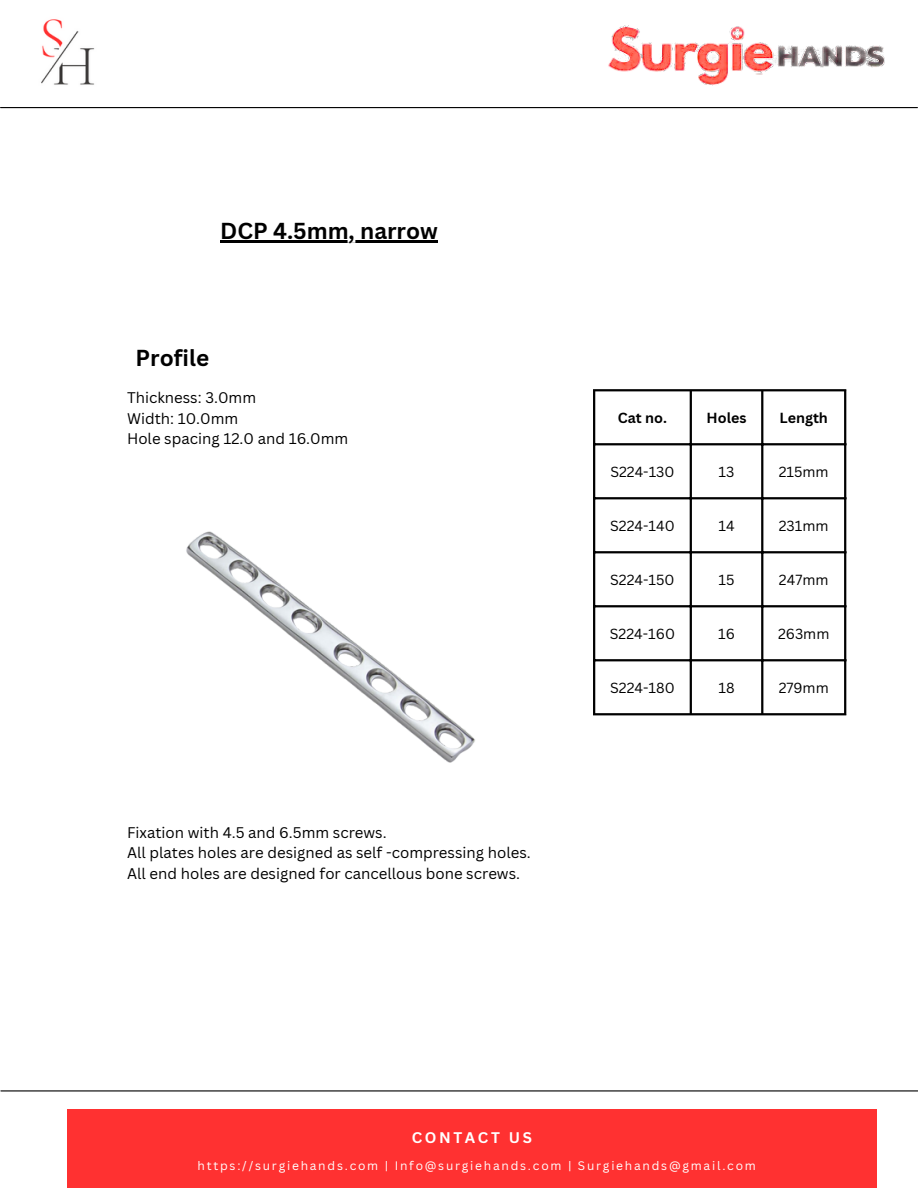
<style>
.page{position:relative;width:918px;height:1188px;background:#fff}
.page>*{position:absolute;margin:0;border:0;box-sizing:border-box;transform-origin:0 0}
.t1{font:700 22.5px "Canva Sans";color:#000}
.t2{font:15px "Canva Sans";color:#000}
.t3{font:700 15px "Canva Sans";letter-spacing:.175em;color:#fff}
.t4{font:14.25px "Canva Sans";color:#000}
.t5{font:700 14.25px "Canva Sans";color:#000}
.t6{font:12px "Canva Sans";letter-spacing:.145em;color:#fff}
</style>
<div class="page">
<hr style="left:593px;top:391px;width:2px;height:322px;background:#000">
<hr style="left:690px;top:391px;width:2px;height:322px;background:#000">
<hr style="left:761px;top:391px;width:2px;height:322px;background:#000">
<hr style="left:844px;top:391px;width:2px;height:322px;background:#000">
<hr style="left:593px;top:389px;width:253px;height:2px;background:#000">
<hr style="left:593px;top:443px;width:253px;height:2px;background:#000">
<hr style="left:593px;top:497px;width:253px;height:2px;background:#000">
<hr style="left:593px;top:551px;width:253px;height:2px;background:#000">
<hr style="left:593px;top:605px;width:253px;height:2px;background:#000">
<hr style="left:593px;top:659px;width:253px;height:2px;background:#000">
<hr style="left:593px;top:713px;width:253px;height:2px;background:#000">
<hr style="left:220px;top:240px;width:218px;height:2px;background:#000">
<div style="left:67px;top:1110px;width:810px;height:78px;background:#ff3131"></div>
<hr style="left:1px;top:1090px;width:917px;height:1px;background:#000">
<img style="left:477px;top:25px;width:441px;height:84px">
<img style="left:186px;top:531px;width:289px;height:232px">
<img style="left:0;top:19px;width:144px;height:90px">
<hr style="left:1px;top:107px;width:916px;height:1px;background:#000">
<p class="t1" style="left:220px;top:215px;width:219px">DCP 4.5mm, narrow</p>
<p class="t1" style="left:136px;top:342px;width:75px">Profile</p>
<p class="t2" style="left:127px;top:387px;width:131px">Thickness: 3.0mm</p>
<p class="t2" style="left:127px;top:408px;width:113px">Width: 10.0mm</p>
<p class="t2" style="left:127px;top:428px;width:223px">Hole spacing 12.0 and 16.0mm</p>
<p class="t2" style="left:127px;top:822px;width:261px">Fixation with 4.5 and 6.5mm screws.</p>
<p class="t2" style="left:127px;top:842px;width:405px">All plates holes are designed as self -compressing holes.</p>
<p class="t2" style="left:127px;top:863px;width:395px">All end holes are designed for cancellous bone screws.</p>
<p class="t5" style="left:618px;top:408px;width:51px">Cat no.</p>
<p class="t5" style="left:707px;top:408px;width:41px">Holes</p>
<p class="t5" style="left:779px;top:408px;width:50px">Length</p>
<p class="t4" style="left:610px;top:462px;width:66px">S224-130</p>
<p class="t4" style="left:719px;top:462px;width:17px">13</p>
<p class="t4" style="left:779px;top:462px;width:51px">215mm</p>
<p class="t4" style="left:610px;top:516px;width:66px">S224-140</p>
<p class="t4" style="left:718px;top:516px;width:18px">14</p>
<p class="t4" style="left:779px;top:516px;width:51px">231mm</p>
<p class="t4" style="left:610px;top:570px;width:66px">S224-150</p>
<p class="t4" style="left:719px;top:570px;width:17px">15</p>
<p class="t4" style="left:779px;top:570px;width:51px">247mm</p>
<p class="t4" style="left:610px;top:624px;width:67px">S224-160</p>
<p class="t4" style="left:718px;top:624px;width:18px">16</p>
<p class="t4" style="left:778px;top:624px;width:53px">263mm</p>
<p class="t4" style="left:610px;top:678px;width:66px">S224-180</p>
<p class="t4" style="left:718px;top:678px;width:18px">18</p>
<p class="t4" style="left:779px;top:678px;width:52px">279mm</p>
<p class="t3" style="left:412px;top:1127px;width:122px">CONTACT US</p>
<p class="t6" style="left:198px;top:1157px;width:560px">https://surgiehands.com | Info@surgiehands.com | Surgiehands@gmail.com</p>
</div>
